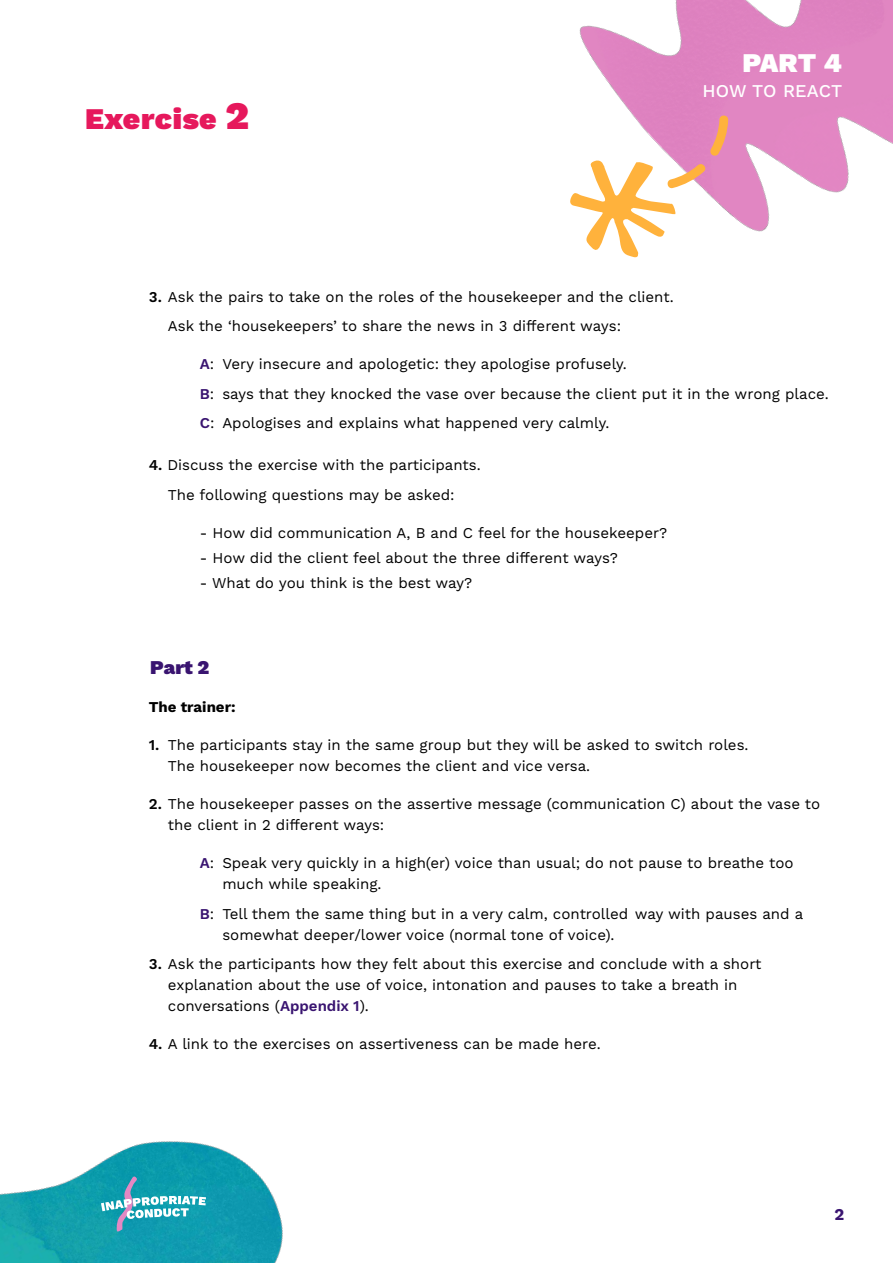
<style>
.page{position:relative;width:893px;height:1263px;background:#fff}
.page>*{position:absolute;margin:0;border:0;box-sizing:border-box;transform-origin:0 0}
.t1{font:900 30px "Work Sans";letter-spacing:.02em;color:#e6185c}
.t2{font:900 27px "Work Sans";color:#fff}
.t3{font:900 19.5px "Work Sans";color:#391470}
.t4{font:500 18px "Work Sans";letter-spacing:.01em;color:#fff}
.t5{font:700 16.5px "Work Sans";color:#391470}
.t6{font:15px/21px "Work Sans";color:#000}
.t7{font:700 15px "Work Sans";color:#000}
.s1{font-size:39px}
.s2{font-weight:600}
.s3{font-weight:600;color:#391470}
</style>
<div class="page">
<img style="left:579px;top:0;width:314px;height:232px">
<img style="left:0;top:1141px;width:283px;height:122px">
<svg style="left:570px;top:114px;width:158px;height:144px"></svg>
<svg style="left:101px;top:1176px;width:105px;height:57px;background:#3aa9ba"></svg>
<h1 class="t1" style="left:85px;top:101px;width:165px">Exercise <span class="s1">2</span></h1>
<h2 class="t2" style="left:743px;top:47px;width:101px">PART 4</h2>
<p class="t4" style="left:702px;top:81px;width:141px">HOW TO REACT</p>
<p class="t6" style="left:168px;top:282px;width:507px;line-height:29.5px;text-indent:-19px"><span class="s2">3.</span> Ask the pairs to take on the roles of the housekeeper and the client.<br>Ask the ‘housekeepers’ to share the news in 3 different ways:</p>
<p class="t6" style="left:200px;top:350px;width:630px;line-height:29.5px"><span class="s3">A</span>: Very insecure and apologetic: they apologise profusely.<br><span class="s3">B</span>: says that they knocked the vase over because the client put it in the wrong place.<br><span class="s3">C</span>: Apologises and explains what happened very calmly.</p>
<p class="t6" style="left:149px;top:451px;width:333px;line-height:29.5px;text-align:center"><span class="s2">4.</span> Discuss the exercise with the participants.<br>The following questions may be asked:</p>
<p class="t6" style="left:200px;top:523px;width:469px">- How did communication A, B and C feel for the housekeeper?</p>
<p class="t6" style="left:200px;top:548px;width:420px">- How did the client feel about the three different ways?</p>
<p class="t6" style="left:200px;top:573px;width:274px">- What do you think is the best way?</p>
<h3 class="t3" style="left:150px;top:656px;width:61px">Part 2</h3>
<p class="t7" style="left:149px;top:698px;width:88px">The trainer:</p>
<p class="t6" style="left:168px;top:735px;width:582px;text-indent:-19px"><span class="s2">1.</span> The participants stay in the same group but they will be asked to switch roles.<br>The housekeeper now becomes the client and vice versa.</p>
<p class="t6" style="left:168px;top:794px;width:654px;text-indent:-19px"><span class="s2">2.</span> The housekeeper passes on the assertive message (communication C) about the vase to the client in 2 different ways:</p>
<p class="t6" style="left:222px;top:853px;width:573px;text-indent:-22px"><span class="s3">A</span>: Speak very quickly in a high(er) voice than usual; do not pause to breathe too much while speaking.</p>
<p class="t6" style="left:222px;top:904px;width:582px;text-indent:-23px"><span class="s3">B</span>: Tell them the same thing but in a very calm, controlled way with pauses and a somewhat deeper/lower voice (normal tone of voice).</p>
<p class="t6" style="left:168px;top:954px;width:595px;text-indent:-19px"><span class="s2">3.</span> Ask the participants how they felt about this exercise and conclude with a short explanation about the use of voice, intonation and pauses to take a breath in conversations (<span class="s3">Appendix 1</span>).</p>
<p class="t6" style="left:149px;top:1034px;width:454px"><span class="s2">4.</span> A link to the exercises on assertiveness can be made here.</p>
<p class="t5" style="left:834px;top:1205px;width:11px">2</p>
</div>
